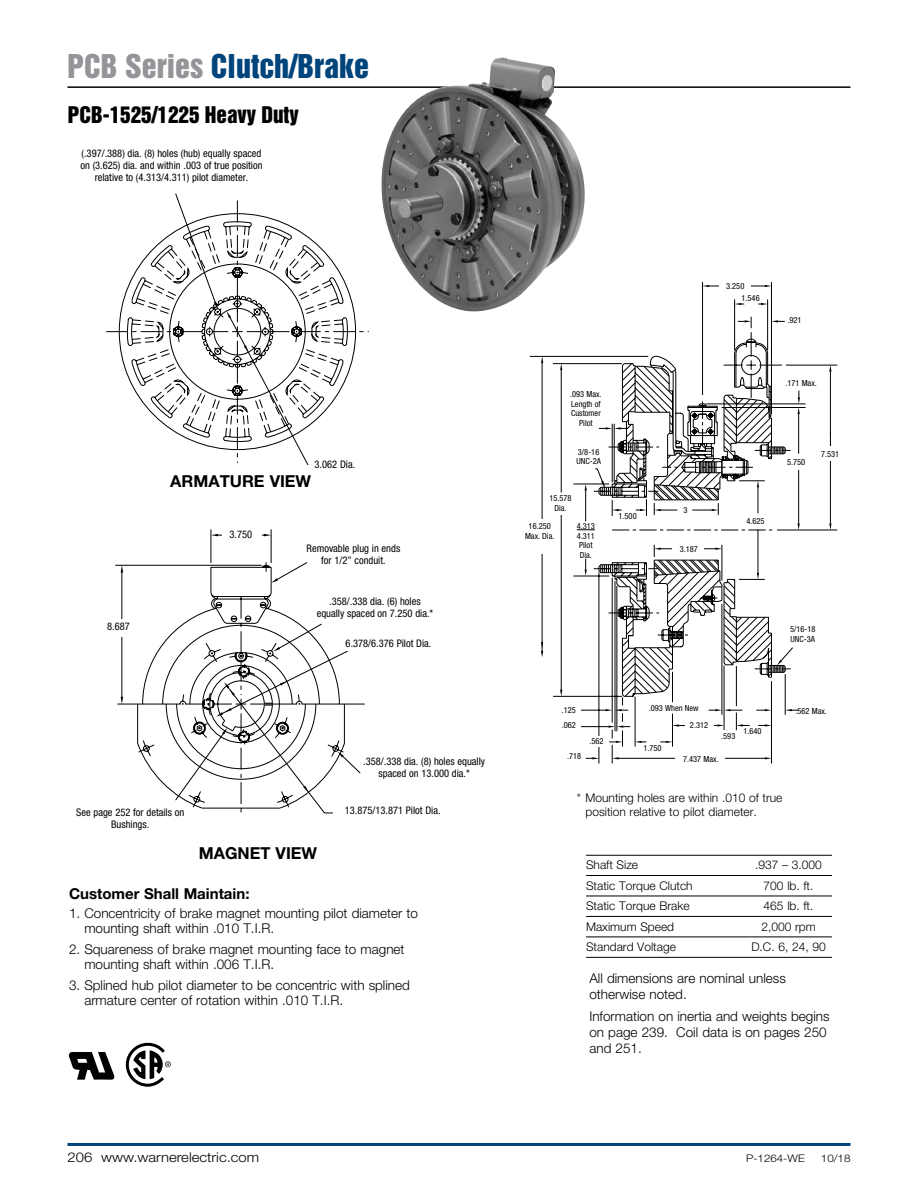
<style>
.page{position:relative;width:918px;height:1188px;background:#fff}
.page>*{position:absolute;margin:0;border:0;box-sizing:border-box;transform-origin:0 0}
.t1{font:30px "Helvetica Inserat LT Std";color:#00447c}
.t2{font:21px "Helvetica Inserat LT Std";color:#000}
.Paragraph_head{font:700 16.5px "Helvetica Neue LT Std";color:#000}
.Paragraph_Subhead{font:700 15px "Helvetica Neue LT Std";color:#000}
.New_Body_Copy{font:300 13.5px/15px "Helvetica Neue LT Std";color:#000}
.New_Body_Copy-2{font:300 13.5px "Helvetica Neue LT Std";color:#000;scale:1.1 1}
.New_Table_Body{font:300 12px "Helvetica Neue LT Std";color:#000}
.New_Body_Copy-3{font:300 12px/13.5px "Helvetica Neue LT Std";color:#000}
.Callouts{font:condensed 10.5px/12px "Helvetica Neue LT Std";color:#000;text-align:center}
.t3{font:300 10.5px "Helvetica Neue LT Std";color:#000;scale:1.1 1}
.Callouts-2{font:condensed 8.4px/9.6px "Helvetica Neue LT Std";color:#000}
.s1{color:#939598}
</style>
<div class="page">
<hr style="left:68px;top:86px;width:782px;height:2px;background:#000">
<hr style="left:68px;top:1143px;width:782px;height:3px;background:#00447c">
<hr style="left:586px;top:855px;width:246px;height:1px;background:#000">
<hr style="left:586px;top:875px;width:246px;height:1px;background:#000">
<hr style="left:586px;top:896px;width:246px;height:1px;background:#000">
<hr style="left:586px;top:916px;width:246px;height:1px;background:#000">
<hr style="left:586px;top:937px;width:246px;height:1px;background:#000">
<hr style="left:586px;top:957px;width:246px;height:1px;background:#000">
<svg style="left:530px;top:282px;width:308px;height:482px"></svg>
<svg style="left:585px;top:569px;width:2px;height:7px"></svg>
<svg style="left:585px;top:484px;width:2px;height:7px"></svg>
<svg style="left:608px;top:726px;width:16px;height:2px"></svg>
<svg style="left:606px;top:709px;width:16px;height:2px"></svg>
<svg style="left:592px;top:757px;width:7px;height:2px"></svg>
<svg style="left:765px;top:757px;width:6px;height:2px"></svg>
<svg style="left:612px;top:757px;width:7px;height:2px"></svg>
<svg style="left:736px;top:724px;width:7px;height:3px"></svg>
<svg style="left:635px;top:741px;width:7px;height:2px"></svg>
<svg style="left:666px;top:741px;width:6px;height:2px"></svg>
<svg style="left:765px;top:724px;width:6px;height:3px"></svg>
<svg style="left:717px;top:724px;width:7px;height:3px"></svg>
<svg style="left:616px;top:741px;width:6px;height:2px"></svg>
<svg style="left:785px;top:709px;width:7px;height:2px"></svg>
<svg style="left:765px;top:709px;width:6px;height:2px"></svg>
<svg style="left:715px;top:709px;width:16px;height:2px"></svg>
<svg style="left:672px;top:724px;width:7px;height:3px"></svg>
<svg style="left:829px;top:523px;width:3px;height:7px"></svg>
<svg style="left:829px;top:365px;width:3px;height:7px"></svg>
<svg style="left:798px;top:523px;width:2px;height:7px"></svg>
<svg style="left:798px;top:397px;width:2px;height:17px"></svg>
<svg style="left:560px;top:690px;width:2px;height:6px"></svg>
<svg style="left:560px;top:364px;width:2px;height:6px"></svg>
<svg style="left:541px;top:356px;width:2px;height:7px"></svg>
<svg style="left:541px;top:642px;width:2px;height:15px"></svg>
<svg style="left:765px;top:285px;width:6px;height:2px"></svg>
<svg style="left:703px;top:285px;width:6px;height:2px"></svg>
<svg style="left:745px;top:320px;width:6px;height:2px"></svg>
<svg style="left:771px;top:320px;width:7px;height:2px"></svg>
<svg style="left:761px;top:303px;width:7px;height:2px"></svg>
<svg style="left:735px;top:303px;width:6px;height:2px"></svg>
<svg style="left:593px;top:332px;width:189px;height:303px"></svg>
<svg style="left:786px;top:342px;width:5px;height:335px"></svg>
<svg style="left:598px;top:341px;width:159px;height:356px"></svg>
<svg style="left:622px;top:338px;width:164px;height:340px"></svg>
<svg style="left:577px;top:530px;width:18px;height:1px"></svg>
<div style="left:675px;top:755px;width:49px;height:12px;background:#fff"></div>
<div style="left:584px;top:737px;width:24px;height:10px;background:#fff"></div>
<div style="left:685px;top:721px;width:28px;height:12px;background:#fff"></div>
<div style="left:533px;top:519px;width:17px;height:35px;background:#fff"></div>
<div style="left:553px;top:493px;width:19px;height:22px;background:#fff"></div>
<div style="left:673px;top:545px;width:31px;height:12px;background:#fff"></div>
<div style="left:719px;top:282px;width:32px;height:12px;background:#fff"></div>
<svg style="left:175px;top:193px;width:194px;height:270px"></svg>
<svg style="left:175px;top:221px;width:173px;height:221px"></svg>
<svg style="left:106px;top:200px;width:237px;height:237px"></svg>
<svg style="left:264px;top:534px;width:7px;height:2px"></svg>
<svg style="left:211px;top:534px;width:7px;height:2px"></svg>
<svg style="left:115px;top:562px;width:229px;height:246px"></svg>
<svg style="left:68px;top:1052px;width:47px;height:28px"></svg>
<svg style="left:125px;top:1042px;width:46px;height:45px"></svg>
<img style="left:381px;top:57px;width:218px;height:263px">
<p class="t1" style="left:68px;top:48px;width:303px"><span class="s1">PCB Series</span> Clutch/Brake</p>
<p class="t2" style="left:68px;top:102px;width:233px">PCB-1525/1225 Heavy Duty</p>
<p class="Callouts" style="left:80px;top:147px;width:184px">(.397/.388) dia. (8) holes (hub) equally spaced on (3.625) dia. and within .003 of true position relative to (4.313/4.311) pilot diameter.</p>
<p class="Callouts" style="left:315px;top:458px;width:42px">3.062 Dia.</p>
<p class="Paragraph_head" style="left:170px;top:471px;width:142px">ARMATURE VIEW</p>
<p class="Callouts" style="left:107px;top:621px;width:24px">8.687</p>
<p class="Callouts" style="left:230px;top:528px;width:24px">3.750</p>
<p class="Callouts" style="left:307px;top:542px;width:95px">Removable plug in ends for 1/2” conduit.</p>
<p class="Callouts" style="left:317px;top:595px;width:118px">.358/.338 dia. (6) holes equally spaced on 7.250 dia.*</p>
<p class="Callouts" style="left:346px;top:637px;width:87px">6.378/6.376 Pilot Dia.</p>
<p class="Callouts" style="left:363px;top:755px;width:123px">.358/.338 dia. (8) holes equally spaced on 13.000 dia.*</p>
<p class="Callouts" style="left:76px;top:806px;width:110px">See page 252 for details on</p>
<p class="Callouts" style="left:345px;top:805px;width:97px">13.875/13.871 Pilot Dia.</p>
<p class="Callouts" style="left:111px;top:818px;width:40px">Bushings.</p>
<p class="Paragraph_head" style="left:199px;top:843px;width:120px">MAGNET VIEW</p>
<p class="Paragraph_Subhead" style="left:69px;top:885px;width:182px">Customer Shall Maintain:</p>
<p class="New_Body_Copy" style="left:84px;top:905px;width:335px;text-indent:-15px">1. Concentricity of brake magnet mounting pilot diameter to mounting shaft within .010 T.I.R.</p>
<p class="New_Body_Copy" style="left:84px;top:941px;width:322px;text-indent:-15px">2. Squareness of brake magnet mounting face to magnet mounting shaft within .006 T.I.R.</p>
<p class="New_Body_Copy" style="left:84px;top:977px;width:327px;text-indent:-15px">3. Splined hub pilot diameter to be concentric with splined armature center of rotation within .010 T.I.R.</p>
<p class="Callouts-2" style="left:726px;top:281px;width:20px">3.250</p>
<p class="Callouts-2" style="left:570px;top:389px;width:33px;text-align:center">.093 Max.<br>Length of<br>Customer<br>Pilot</p>
<p class="Callouts-2" style="left:576px;top:447px;width:26px">3/8-16<br>UNC-2A</p>
<p class="Callouts-2" style="left:549px;top:494px;width:24px;text-align:center">15.578<br>Dia.</p>
<p class="Callouts-2" style="left:525px;top:521px;width:31px;text-align:center">16.250<br>Max. Dia.</p>
<p class="Callouts-2" style="left:577px;top:521px;width:20px">4.313</p>
<p class="Callouts-2" style="left:577px;top:531px;width:20px">4.311<br>Pilot<br>Dia.</p>
<p class="Callouts-2" style="left:619px;top:512px;width:20px">1.500</p>
<p class="Callouts-2" style="left:684px;top:506px;width:6px">3</p>
<p class="Callouts-2" style="left:680px;top:544px;width:20px">3.187</p>
<p class="Callouts-2" style="left:742px;top:293px;width:20px">1.546</p>
<p class="Callouts-2" style="left:787px;top:315px;width:16px">.921</p>
<p class="Callouts-2" style="left:785px;top:378px;width:33px">.171 Max.</p>
<p class="Callouts-2" style="left:747px;top:516px;width:20px">4.625</p>
<p class="Callouts-2" style="left:787px;top:458px;width:20px">5.750</p>
<p class="Callouts-2" style="left:821px;top:449px;width:20px">7.531</p>
<p class="Callouts-2" style="left:562px;top:705px;width:16px">.125</p>
<p class="Callouts-2" style="left:562px;top:720px;width:16px">.062</p>
<p class="Callouts-2" style="left:567px;top:752px;width:16px">.718</p>
<p class="Callouts-2" style="left:589px;top:736px;width:16px">.562</p>
<p class="Callouts-2" style="left:649px;top:704px;width:51px">.093 When New</p>
<p class="Callouts-2" style="left:643px;top:743px;width:20px">1.750</p>
<p class="Callouts-2" style="left:690px;top:720px;width:20px">2.312</p>
<p class="Callouts-2" style="left:721px;top:731px;width:16px">.593</p>
<p class="Callouts-2" style="left:683px;top:754px;width:37px">7.437 Max.</p>
<p class="Callouts-2" style="left:743px;top:726px;width:20px">1.640</p>
<p class="Callouts-2" style="left:790px;top:624px;width:27px">5/16-18<br>UNC-3A</p>
<p class="Callouts-2" style="left:796px;top:706px;width:33px">.562 Max.</p>
<p class="New_Body_Copy-3" style="left:586px;top:791px;width:198px;text-indent:-9px">* Mounting holes are within .010 of true position relative to pilot diameter.</p>
<p class="New_Table_Body" style="left:586px;top:858px;width:54px">Shaft Size</p>
<p class="New_Table_Body" style="left:755px;top:858px;width:68px">.937 – 3.000</p>
<p class="New_Table_Body" style="left:586px;top:878px;width:108px">Static Torque Clutch</p>
<p class="New_Table_Body" style="left:764px;top:878px;width:51px">700 lb. ft.</p>
<p class="New_Table_Body" style="left:586px;top:898px;width:105px">Static Torque Brake</p>
<p class="New_Table_Body" style="left:764px;top:898px;width:51px">465 lb. ft.</p>
<p class="New_Table_Body" style="left:586px;top:919px;width:90px">Maximum Speed</p>
<p class="New_Table_Body" style="left:761px;top:919px;width:56px">2,000 rpm</p>
<p class="New_Table_Body" style="left:586px;top:939px;width:91px">Standard Voltage</p>
<p class="New_Table_Body" style="left:751px;top:939px;width:76px">D.C. 6, 24, 90</p>
<p class="New_Body_Copy" style="left:589px;top:969px;width:198px;line-height:16.2px">All dimensions are nominal unless otherwise noted.</p>
<p class="New_Body_Copy" style="left:589px;top:1008px;width:242px;line-height:16.2px">Information on inertia and weights begins on page 239. Coil data is on pages 250 and 251.</p>
<p class="New_Body_Copy-2" style="left:68px;top:1149px;width:176px">206 www.warnerelectric.com</p>
<p class="t3" style="left:746px;top:1152px;width:55px">P-1264-WE</p>
<p class="t3" style="left:821px;top:1152px;width:28px">10/18</p>
</div>
